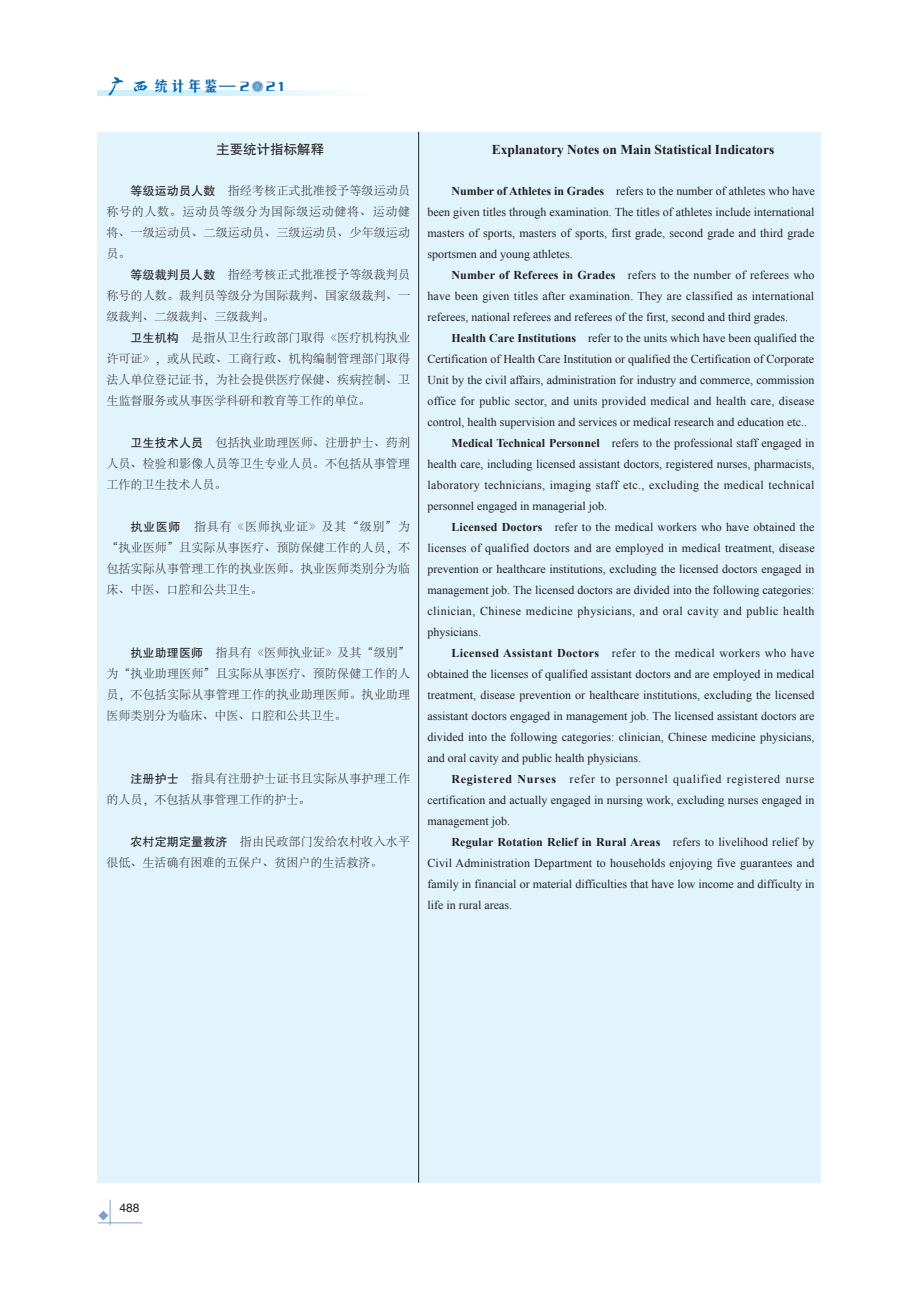
<style>
.page{position:relative;width:906px;height:1289px;background:#fff}
.page>*{position:absolute;margin:0;border:0;box-sizing:border-box;transform-origin:0 0}
.t1{font:14.1px "FZMHJW GB1 0";color:#0166b3;scale:1.18 1}
.指标标题英文{font:700 13.5px "Times New Roman";color:#231f20}
.指标标题{font:13.5px "FZHTJW GB1 0";color:#231f20}
.指标正文{font:12px/21px "Times New Roman";color:#231f20;text-align:justify}
.指标正文-2{font:300 12px/21px "Adobe Song Std";letter-spacing:.01em;color:#231f20;text-align:justify}
.t2{font:12px "Helvetica";color:#231f20}
.s1{font-family:"FZZJ LJDFONT";font-size:24.45px}
.s2{font-family:"FZCQJW GB1 0";font-size:14.25px}
.s3{font-family:"FZHTJW GB1 0";font-weight:400}
.s4{font-weight:700}
</style>
<div class="page">
<hr style="left:98px;top:1222px;width:44px;height:1px;background:#7e9ed2">
<svg style="left:98px;top:1199px;width:13px;height:26px"></svg>
<svg style="left:98px;top:91px;width:236px;height:5px"></svg>
<svg style="left:251px;top:81px;width:13px;height:11px"></svg>
<div style="left:98px;top:132px;width:723px;height:1050px;background:#e1f4fc"></div>
<hr style="left:418px;top:132px;width:1px;height:1050px;background:#231f20">
<p class="t1" style="left:104px;top:79px;width:156px"><span class="s1">广西</span>统计年鉴— <span class="s2">2 21</span></p>
<p class="指标标题" style="left:216px;top:142px;width:109px">主要统计指标解释</p>
<p class="指标正文-2" style="left:106px;top:181px;width:305px;text-indent:24px"><span class="s3">等级运动员人数　</span>指经考核正式批准授予等级运动员称号的人数。运动员等级分为国际级运动健将、运动健将、一级运动员、二级运动员、三级运动员、少年级运动员。</p>
<p class="指标正文-2" style="left:106px;top:265px;width:305px;text-indent:24px"><span class="s3">等级裁判员人数　</span>指经考核正式批准授予等级裁判员称号的人数。裁判员等级分为国际裁判、国家级裁判、一级裁判、二级裁判、三级裁判。</p>
<p class="指标正文-2" style="left:106px;top:328px;width:305px;text-indent:24px"><span class="s3">卫生机构　</span>是指从卫生行政部门取得《医疗机构执业许可证》，或从民政、工商行政、机构编制管理部门取得法人单位登记证书，为社会提供医疗保健、疾病控制、卫生监督服务或从事医学科研和教育等工作的单位。</p>
<p class="指标正文-2" style="left:106px;top:433px;width:305px;text-indent:24px"><span class="s3">卫生技术人员　</span>包括执业助理医师、注册护士、药剂人员、检验和影像人员等卫生专业人员。不包括从事管理工作的卫生技术人员。</p>
<p class="指标正文-2" style="left:106px;top:517px;width:305px;text-indent:24px"><span class="s3">执业医师　</span>指具有《医师执业证》及其“级别”为“执业医师”且实际从事医疗、预防保健工作的人员，不包括实际从事管理工作的执业医师。执业医师类别分为临床、中医、口腔和公共卫生。</p>
<p class="指标正文-2" style="left:106px;top:643px;width:305px;text-indent:24px"><span class="s3">执业助理医师　</span>指具有《医师执业证》及其“级别”为“执业助理医师”且实际从事医疗、预防保健工作的人员，不包括实际从事管理工作的执业助理医师。执业助理医师类别分为临床、中医、口腔和公共卫生。</p>
<p class="指标正文-2" style="left:106px;top:769px;width:305px;text-indent:24px"><span class="s3">注册护士　</span>指具有注册护士证书且实际从事护理工作的人员，不包括从事管理工作的护士。</p>
<p class="指标正文-2" style="left:106px;top:832px;width:305px;text-indent:24px"><span class="s3">农村定期定量救济　</span>指由民政部门发给农村收入水平很低、生活确有困难的五保户、贫困户的生活救济。</p>
<p class="指标标题英文" style="left:492px;top:140px;width:284px">Explanatory Notes on Main Statistical Indicators</p>
<p class="指标正文" style="left:427px;top:180px;width:389px;text-indent:24px"><span class="s4">Number of Athletes in Grades</span> refers to the number of athletes who have been given titles through examination. The titles of athletes include international masters of sports, masters of sports, first grade, second grade and third grade sportsmen and young athletes.</p>
<p class="指标正文" style="left:427px;top:264px;width:388px;text-indent:24px"><span class="s4">Number of Referees in Grades</span> refers to the number of referees who have been given titles after examination. They are classified as international referees, national referees and referees of the first, second and third grades.</p>
<p class="指标正文" style="left:427px;top:327px;width:389px;text-indent:24px"><span class="s4">Health Care Institutions</span> refer to the units which have been qualified the Certification of Health Care Institution or qualified the Certification of Corporate Unit by the civil affairs, administration for industry and commerce, commission office for public sector, and units provided medical and health care, disease control, health supervision and services or medical research and education etc..</p>
<p class="指标正文" style="left:427px;top:432px;width:388px;text-indent:24px"><span class="s4">Medical Technical Personnel</span> refers to the professional staff engaged in health care, including licensed assistant doctors, registered nurses, pharmacists, laboratory technicians, imaging staff etc., excluding the medical technical personnel engaged in managerial job.</p>
<p class="指标正文" style="left:427px;top:516px;width:389px;text-indent:24px"><span class="s4">Licensed Doctors</span> refer to the medical workers who have obtained the licenses of qualified doctors and are employed in medical treatment, disease prevention or healthcare institutions, excluding the licensed doctors engaged in management job. The licensed doctors are divided into the following categories: clinician, Chinese medicine physicians, and oral cavity and public health physicians.</p>
<p class="指标正文" style="left:427px;top:642px;width:389px;text-indent:24px"><span class="s4">Licensed Assistant Doctors</span> refer to the medical workers who have obtained the licenses of qualified assistant doctors and are employed in medical treatment, disease prevention or healthcare institutions, excluding the licensed assistant doctors engaged in management job. The licensed assistant doctors are divided into the following categories: clinician, Chinese medicine physicians, and oral cavity and public health physicians.</p>
<p class="指标正文" style="left:427px;top:768px;width:388px;text-indent:24px"><span class="s4">Registered Nurses</span> refer to personnel qualified registered nurse certification and actually engaged in nursing work, excluding nurses engaged in management job.</p>
<p class="指标正文" style="left:427px;top:831px;width:388px;text-indent:24px"><span class="s4">Regular Rotation Relief in Rural Areas</span> refers to livelihood relief by Civil Administration Department to households enjoying five guarantees and family in financial or material difficulties that have low income and difficulty in life in rural areas.</p>
<p class="t2" style="left:119px;top:1201px;width:22px">488</p>
</div>
